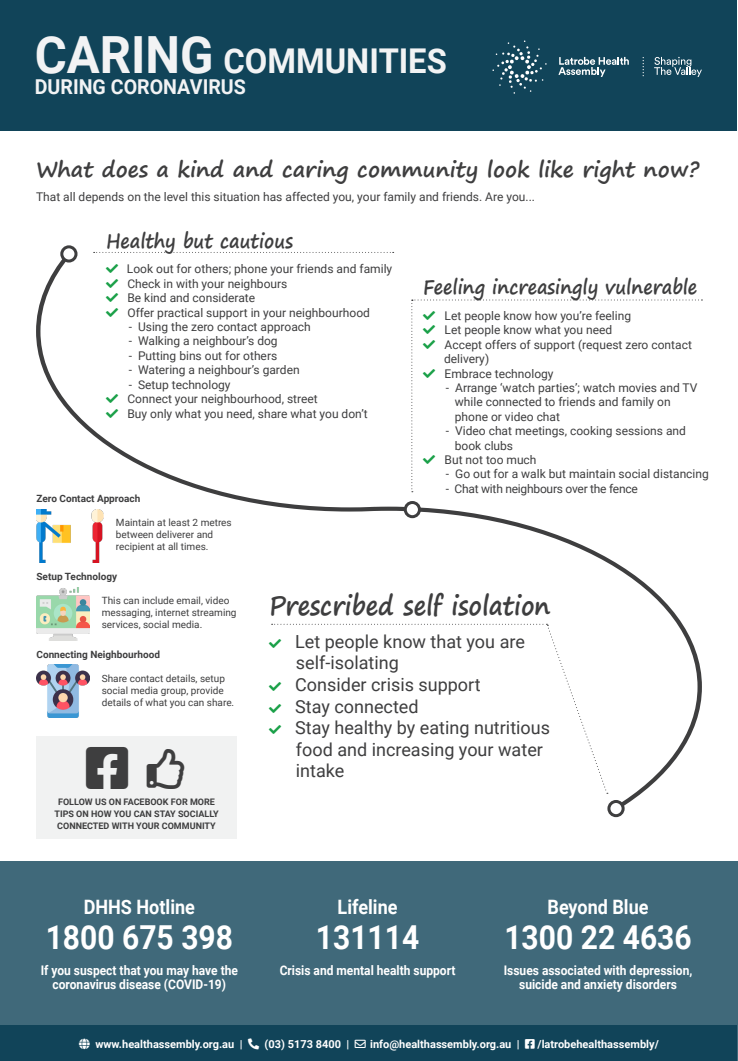
<style>
.page{position:relative;width:738px;height:1061px;background:#fff}
.page>*{position:absolute;margin:0;border:0;box-sizing:border-box;transform-origin:0 0}
.t1{font:700 34.2px "Roboto";color:#f2f3f4;scale:.96 1}
.t2{font:700 33px "Roboto";color:#fff;scale:.91 1}
.t3{font:700 26.4px "Segoe Print";color:#3e3e3f;scale:.91 1}
.t4{font:700 21.3px "Segoe Print";color:#3e3e3f}
.t5{font:700 20.5px "Roboto";color:#f2f3f4;scale:.96 1}
.t6{font:700 19.8px "Segoe Print";color:#3e3e3f;scale:.91 1}
.t7{font:700 19.8px "Roboto";color:#fff;scale:.91 1}
.t8{font:18px/21.6px "Roboto";color:#3e3e3f}
.t9{font:700 13.2px/14px "Roboto";color:#fff;text-align:center;scale:.91 1}
.t10{font:12px/14.4px "Roboto";color:#3e3e3f}
.t11{font:12px "Roboto";letter-spacing:-.02em;color:#3e3e3f}
.t12{font:700 11px "Roboto";color:#fff}
.t13{font:10px/12px "Roboto";color:#3e3e3f}
.t14{font:700 10px "Roboto";color:#3e3e3f}
.t15{font:700 9px/12px "Roboto";color:#3e3e3f;text-align:center}
.s1{font-size:51.2px}
</style>
<div class="page">
<div style="left:0;top:861px;width:737px;height:199px;background:#40697a"></div>
<div style="left:0;top:1px;width:737px;height:130px;background:#114459"></div>
<svg style="left:492px;top:40px;width:54px;height:54px"></svg>
<svg style="left:558px;top:57px;width:70px;height:20px"></svg>
<svg style="left:654px;top:57px;width:47px;height:20px"></svg>
<svg style="left:36px;top:253px;width:665px;height:557px"></svg>
<div style="left:62px;top:247px;width:14px;height:14px;background:#fff;border-radius:50%"></div>
<div style="left:60px;top:245px;width:17px;height:17px;border:3px solid #3e3e3f;border-radius:50%"></div>
<div style="left:405px;top:502px;width:14px;height:14px;background:#fff;border-radius:50%"></div>
<div style="left:403px;top:501px;width:17px;height:17px;border:3px solid #3e3e3f;border-radius:50%"></div>
<svg style="left:608px;top:801px;width:14px;height:14px"></svg>
<div style="left:607px;top:799px;width:17px;height:18px;border:3px solid #3e3e3f;border-radius:50%"></div>
<svg style="left:94px;top:252px;width:299px;height:1px"></svg>
<div style="left:0;top:1025px;width:737px;height:35px;background:#114459"></div>
<div style="left:36px;top:736px;width:201px;height:102px;background:#f1f2f2"></div>
<img style="left:36px;top:509px;width:37px;height:53px">
<img style="left:90px;top:509px;width:13px;height:53px">
<img style="left:36px;top:587px;width:54px;height:53px">
<img style="left:36px;top:664px;width:54px;height:53px">
<svg style="left:106px;top:264px;width:12px;height:9px"></svg>
<svg style="left:106px;top:279px;width:12px;height:37px"></svg>
<svg style="left:106px;top:394px;width:12px;height:23px"></svg>
<svg style="left:411px;top:299px;width:291px;height:193px"></svg>
<svg style="left:269px;top:623px;width:338px;height:170px"></svg>
<h1 class="t1" style="left:35px;top:37px;width:430px"><span class="s1">CARING</span> COMMUNITIES</h1>
<h3 class="t5" style="left:35px;top:72px;width:221px">DURING CORONAVIRUS</h3>
<p class="t4" style="left:36px;top:150px;width:664px">What does a kind and caring community look like right now?</p>
<p class="t10" style="left:36px;top:189px;width:500px">That all depends on the level this situation has affected you, your family and friends. Are you...</p>
<p class="t6" style="left:106px;top:222px;width:207px">Healthy but cautious</p>
<p class="t10" style="left:127px;top:261px;width:266px">Look out for others; phone your friends and family</p>
<p class="t10" style="left:127px;top:276px;width:161px">Check in with your neighbours</p>
<p class="t10" style="left:127px;top:290px;width:129px">Be kind and considerate</p>
<p class="t10" style="left:127px;top:304px;width:244px">Offer practical support in your neighbourhood</p>
<p class="t10" style="left:129px;top:319px;width:183px">- Using the zero contact approach</p>
<p class="t10" style="left:129px;top:333px;width:150px">- Walking a neighbour’s dog</p>
<p class="t10" style="left:129px;top:348px;width:150px">- Putting bins out for others</p>
<p class="t10" style="left:129px;top:362px;width:172px">- Watering a neighbour’s garden</p>
<p class="t10" style="left:129px;top:376px;width:103px">- Setup technology</p>
<p class="t10" style="left:127px;top:391px;width:192px">Connect your neighbourhood, street</p>
<p class="t10" style="left:127px;top:405px;width:242px">Buy only what you need, share what you don’t</p>
<p class="t6" style="left:423px;top:269px;width:302px">Feeling increasingly vulnerable</p>
<p class="t10" style="left:444px;top:308px;width:188px">Let people know how you’re feeling</p>
<p class="t10" style="left:444px;top:322px;width:249px">Let people know what you need<br>Accept offers of support (request zero contact delivery)</p>
<p class="t10" style="left:444px;top:365px;width:110px">Embrace technology</p>
<p class="t10" style="left:454px;top:380px;width:244px;text-indent:-9px">- Arrange ‘watch parties’; watch movies and TV while connected to friends and family on phone or video chat</p>
<p class="t10" style="left:454px;top:423px;width:232px;text-indent:-9px">- Video chat meetings, cooking sessions and book clubs</p>
<p class="t10" style="left:444px;top:452px;width:93px">But not too much</p>
<p class="t10" style="left:445px;top:466px;width:264px">- Go out for a walk but maintain social distancing</p>
<p class="t11" style="left:445px;top:480px;width:193px">- Chat with neighbours over the fence</p>
<p class="t14" style="left:36px;top:491px;width:105px">Zero Contact Approach</p>
<p class="t13" style="left:116px;top:515px;width:117px">Maintain at least 2 metres between deliverer and recipient at all times.</p>
<p class="t14" style="left:36px;top:569px;width:82px">Setup Technology</p>
<p class="t13" style="left:102px;top:593px;width:136px">This can include email, video messaging, internet streaming services, social media.</p>
<p class="t14" style="left:36px;top:647px;width:125px">Connecting Neighbourhood</p>
<p class="t13" style="left:102px;top:671px;width:134px">Share contact details, setup social media group, provide details of what you can share.</p>
<p class="t3" style="left:269px;top:581px;width:310px">Prescribed self isolation</p>
<p class="t8" style="left:295px;top:629px;width:231px">Let people know that you are self-isolating</p>
<p class="t8" style="left:295px;top:672px;width:187px">Consider crisis support</p>
<p class="t8" style="left:295px;top:694px;width:125px">Stay connected</p>
<p class="t8" style="left:295px;top:716px;width:256px">Stay healthy by eating nutritious</p>
<p class="t8" style="left:296px;top:737px;width:248px">food and increasing your water</p>
<p class="t8" style="left:296px;top:759px;width:50px">intake</p>
<p class="t15" style="left:54px;top:794px;width:165px">FOLLOW US ON FACEBOOK FOR MORE<br>TIPS ON HOW YOU CAN STAY SOCIALLY<br>CONNECTED WITH YOUR COMMUNITY</p>
<p class="t7" style="left:84px;top:892px;width:124px">DHHS Hotline</p>
<p class="t2" style="left:46px;top:914px;width:207px">1800 675 398</p>
<p class="t9" style="left:41px;top:962px;width:218px">If you suspect that you may have the coronavirus disease (COVID-19)</p>
<p class="t7" style="left:337px;top:892px;width:67px">Lifeline</p>
<p class="t2" style="left:315px;top:914px;width:115px">131114</p>
<p class="t9" style="left:279px;top:962px;width:194px">Crisis and mental health support</p>
<p class="t7" style="left:547px;top:892px;width:112px">Beyond Blue</p>
<p class="t2" style="left:504px;top:914px;width:207px">1300 22 4636</p>
<p class="t9" style="left:503px;top:962px;width:209px">Issues associated with depression, suicide and anxiety disorders</p>
<p class="t12" style="left:95px;top:1035px;width:149px">www.healthassembly.org.au |</p>
<p class="t12" style="left:264px;top:1035px;width:256px">(03) 5173 8400 | → info@healthassembly.org.au |</p>
<p class="t12" style="left:537px;top:1035px;width:123px">/latrobehealthassembly/</p>
</div>
